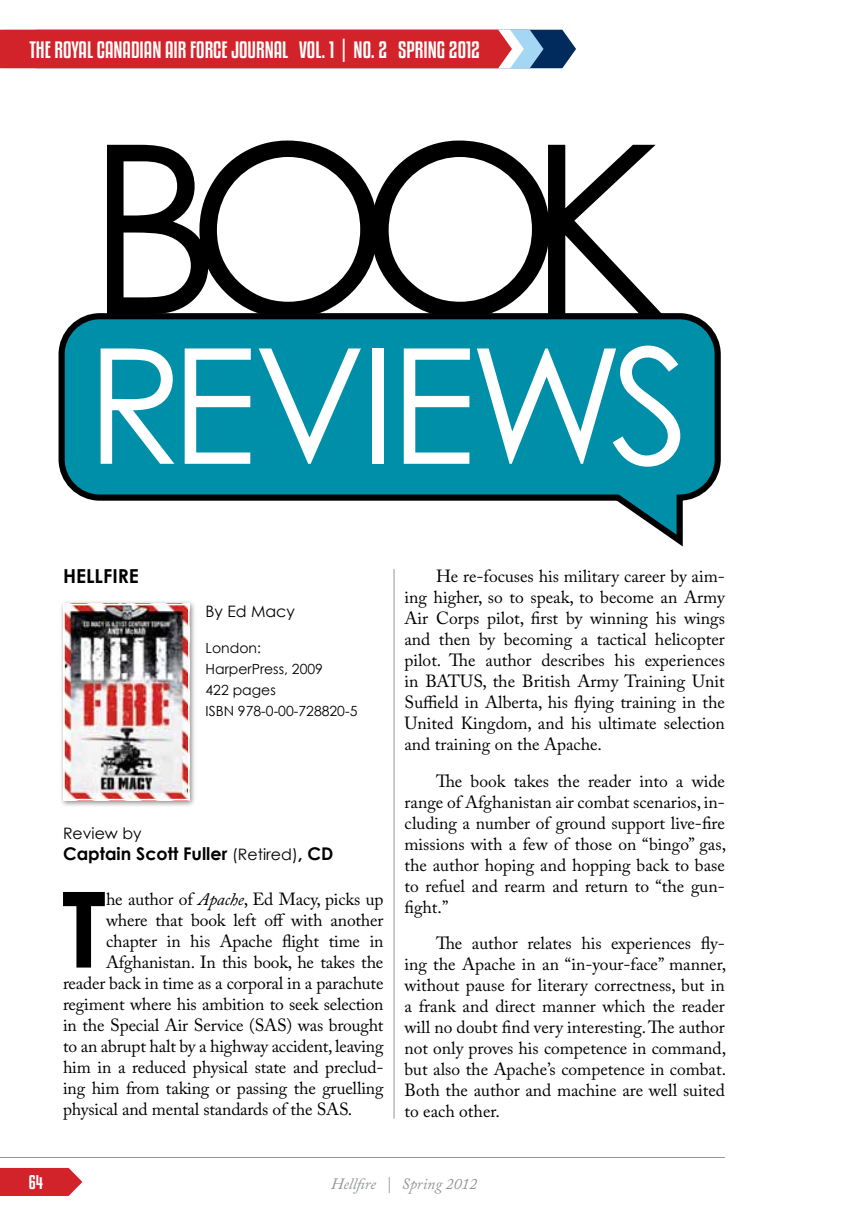
<style>
.page{position:relative;width:851px;height:1229px;background:#fff}
.page>*{position:absolute;margin:0;border:0;box-sizing:border-box;transform-origin:0 0}
.t1{font:700 105.17px "Century Gothic";color:#000}
.t2{font:21px "Kenyan Coffee Rg";color:#fff}
.t3{font:700 19.25px "Century Gothic";color:#000}
.t4{font:17.5px/21px "Adobe Caslon Pro";letter-spacing:-.01em;color:#000;text-align:justify}
.t5{font:700 17.5px "Century Gothic";color:#000}
.t6{font:17.5px "Kenyan Coffee Rg";color:#fff}
.t7{font:italic 15.75px "Adobe Caslon Pro";color:#939598}
.t8{font:15.75px "Century Gothic";color:#000}
.t9{font:14px/21px "Century Gothic";color:#000}
.s1{font-weight:400;font-size:15.75px}
.s2{font-style:italic}
</style>
<div class="page">
<svg style="left:0;top:1167px;width:82px;height:28px;background:#d63a40"></svg>
<svg style="left:0;top:30px;width:576px;height:38px;background:#c6303a"></svg>
<hr style="left:0;top:1157px;width:725px;height:1px;background:#939598">
<hr style="left:393px;top:110px;width:1px;height:1008px;background:#939598">
<div style="left:383px;top:89px;width:21px;height:480px;background:#fff"></div>
<div style="left:62px;top:316px;width:655px;height:181px;background:#008fa9;border-radius:38px"></div>
<div style="left:59px;top:313px;width:661px;height:187px;border:6px solid #000;border-radius:38px"></div>
<svg style="left:107px;top:140px;width:555px;height:178px"></svg>
<svg style="left:101px;top:348px;width:73px;height:116px"></svg>
<svg style="left:185px;top:348px;width:66px;height:116px"></svg>
<svg style="left:259px;top:348px;width:102px;height:116px"></svg>
<div style="left:372px;top:348px;width:11px;height:116px;background:#fff"></div>
<svg style="left:404px;top:348px;width:66px;height:116px"></svg>
<svg style="left:477px;top:345px;width:203px;height:122px"></svg>
<div style="left:59px;top:599px;width:138px;height:208px;background:#000;opacity:.45"></div>
<img style="left:66px;top:606px;width:121px;height:191px">
<div style="left:63px;top:603px;width:127px;height:197px;border:2px solid #fff"></div>
<p class="t2" style="left:29px;top:37px;width:85px">THE ROYAL CANADIAN</p>
<p class="t2" style="left:165px;top:37px;width:40px">AIR FORCE</p>
<p class="t2" style="left:231px;top:37px;width:17px">JOURNAL</p>
<p class="t2" style="left:299px;top:37px;width:182px">VOL. 1 | NO. 2 SPRING 2012</p>
<p class="t3" style="left:63px;top:564px;width:77px">H ellfire</p>
<p class="t8" style="left:205px;top:601px;width:91px">By Ed Macy</p>
<p class="t9" style="left:205px;top:637px;width:153px">London:<br>HarperPress, 2009<br>422 pages<br>ISBN 978-0-00-728820-5</p>
<p class="t8" style="left:63px;top:823px;width:80px">Review by</p>
<p class="t5" style="left:63px;top:842px;width:270px">Captain Scott Fuller <span class="s1">(Retired)</span>, CD</p>
<h1 class="t1" style="left:62px;top:863px;width:43px">T</h1>
<p class="t4" style="left:106px;top:888px;width:279px">he author of <span class="s2">Apache</span>, Ed Macy, picks up</p>
<p class="t4" style="left:106px;top:909px;width:279px">where that book left off with another</p>
<p class="t4" style="left:106px;top:930px;width:279px">chapter in his Apache flight time in</p>
<p class="t4" style="left:106px;top:951px;width:279px">Afghanistan. In this book, he takes the</p>
<p class="t4" style="left:63px;top:972px;width:322px">reader back in time as a corporal in a parachute</p>
<p class="t4" style="left:63px;top:993px;width:322px">regiment where his ambition to seek selection</p>
<p class="t4" style="left:63px;top:1014px;width:322px">in the Special Air Service (SAS) was brought</p>
<p class="t4" style="left:63px;top:1035px;width:322px">to an abrupt halt by a highway accident, leaving</p>
<p class="t4" style="left:63px;top:1056px;width:322px">him in a reduced physical state and preclud-</p>
<p class="t4" style="left:63px;top:1077px;width:322px">ing him from taking or passing the gruelling</p>
<p class="t4" style="left:63px;top:1098px;width:291px">physical and mental standards of the SAS.</p>
<p class="t4" style="left:404px;top:565px;width:322px;text-indent:32px">He re-focuses his military career by aim&shy;ing higher, so to speak, to become an Army Air Corps pilot, first by winning his wings and then by becoming a tactical helicopter pilot. The author describes his experiences in BATUS, the British Army Training Unit Suffield in Alberta, his flying training in the United Kingdom, and his ultimate selection and training on the Apache.</p>
<p class="t4" style="left:404px;top:770px;width:323px;text-indent:32px">The book takes the reader into a wide range of Afghanistan air combat scenarios, in&shy;cluding a number of ground support live-fire missions with a few of those on “bingo” gas, the author hoping and hopping back to base to refuel and rearm and return to “the gun&shy;fight.”</p>
<p class="t4" style="left:404px;top:932px;width:323px;text-indent:32px">The author relates his experiences fly&shy;ing the Apache in an “in-your-face” manner, without pause for literary correctness, but in a frank and direct manner which the reader will no doubt find very interesting. The author not only proves his competence in command, but also the Apache’s competence in combat.<br>Both the author and machine are well suited to each other.</p>
<p class="t6" style="left:29px;top:1171px;width:16px">64</p>
<p class="t7" style="left:331px;top:1173px;width:148px">Hellfire | Spring 2012</p>
</div>
